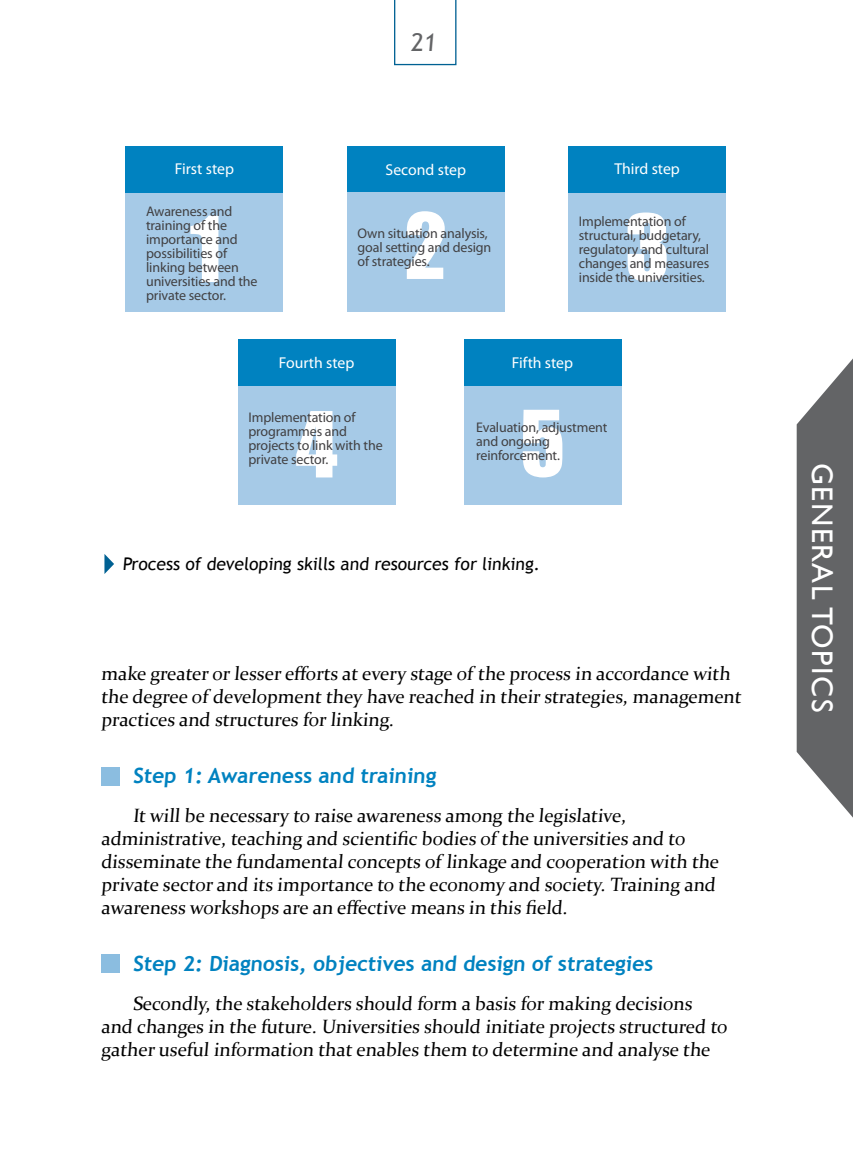
<style>
.page{position:relative;width:853px;height:1176px;background:#fff}
.page>*{position:absolute;margin:0;border:0;box-sizing:border-box;transform-origin:0 0}
.t1{font:29.75px "Gill Sans";letter-spacing:.05em;color:#fff}
.t2{font:24.5px "Trebuchet MS";color:#636466}
.t3{font:700 21px "Trebuchet MS";color:#0082c0}
.t4{font:19.25px/23.1px "Constantia";letter-spacing:-.01em;color:#000}
.Pie_de_figura{font:17.5px "Trebuchet MS";color:#000}
.t5{font:15.75px "Myriad Pro";color:#fff}
.t6{font:14px/14px "Myriad Pro";letter-spacing:-.01em;color:#414042}
</style>
<div class="page">
<svg style="left:394px;top:0;width:62px;height:65px"></svg>
<div style="left:126px;top:192px;width:157px;height:120px;background:#a6cae7"></div>
<div style="left:126px;top:146px;width:157px;height:46px;background:#0082c0"></div>
<svg style="left:190px;top:215px;width:28px;height:67px"></svg>
<div style="left:347px;top:146px;width:157px;height:46px;background:#0082c0"></div>
<div style="left:347px;top:192px;width:157px;height:120px;background:#a6cae7"></div>
<svg style="left:407px;top:211px;width:38px;height:68px"></svg>
<div style="left:568px;top:192px;width:158px;height:120px;background:#a6cae7"></div>
<div style="left:568px;top:146px;width:158px;height:46px;background:#0082c0"></div>
<svg style="left:627px;top:212px;width:39px;height:69px"></svg>
<div style="left:238px;top:385px;width:157px;height:120px;background:#a6cae7"></div>
<div style="left:238px;top:339px;width:157px;height:46px;background:#0082c0"></div>
<svg style="left:296px;top:411px;width:41px;height:66px"></svg>
<div style="left:464px;top:385px;width:157px;height:120px;background:#a6cae7"></div>
<div style="left:464px;top:339px;width:157px;height:46px;background:#0082c0"></div>
<svg style="left:523px;top:409px;width:39px;height:68px"></svg>
<svg style="left:104px;top:554px;width:10px;height:20px"></svg>
<div style="left:101px;top:767px;width:19px;height:18px;background:#8bbde0"></div>
<div style="left:101px;top:954px;width:19px;height:18px;background:#8bbde0"></div>
<svg style="left:796px;top:358px;width:57px;height:460px;background:#7e7f81"></svg>
<p class="t2" style="left:410px;top:28px;width:30px">21</p>
<p class="t5" style="left:175px;top:159px;width:61px">First step</p>
<p class="t6" style="left:146px;top:204px;width:113px">Awareness and training of the importance and possibilities of linking between universities and the private sector.</p>
<p class="t5" style="left:385px;top:160px;width:82px">Second step</p>
<p class="t6" style="left:357px;top:226px;width:135px">Own situation analysis, goal setting and design of strategies.</p>
<p class="t5" style="left:614px;top:159px;width:67px">Third step</p>
<p class="t6" style="left:579px;top:214px;width:132px">Implementation of structural, budgetary, regulatory and cultural changes and measures inside the universities.</p>
<p class="t5" style="left:279px;top:353px;width:77px">Fourth step</p>
<p class="t5" style="left:512px;top:353px;width:63px">Fifth step</p>
<p class="t6" style="left:248px;top:409px;width:136px">Implementation of programmes and projects to link with the private sector.</p>
<p class="t6" style="left:476px;top:420px;width:133px">Evaluation, adjustment and ongoing reinforcement.</p>
<p class="Pie_de_figura" style="left:122px;top:553px;width:421px">Process of developing skills and resources for linking.</p>
<p class="t4" style="left:101px;top:661px;width:644px">make greater or lesser efforts at every stage of the process in accordance with the degree of development they have reached in their strategies, management practices and structures for linking.</p>
<p class="t3" style="left:133px;top:762px;width:307px">Step 1: Awareness and training</p>
<p class="t4" style="left:101px;top:802px;width:621px;text-indent:31px">It will be necessary to raise awareness among the legislative, administrative, teaching and scientific bodies of the universities and to disseminate the fundamental concepts of linkage and cooperation with the private sector and its importance to the economy and society. Training and awareness workshops are an effective means in this field.</p>
<p class="t3" style="left:133px;top:950px;width:524px">Step 2: Diagnosis, objectives and design of strategies</p>
<p class="t4" style="left:101px;top:990px;width:630px;text-indent:31px">Secondly, the stakeholders should form a basis for making decisions and changes in the future. Universities should initiate projects structured to gather useful information that enables them to determine and analyse the</p>
<p class="t1" style="left:839px;top:463px;width:251px;rotate:90deg">GENERAL TOPICS</p>
</div>
